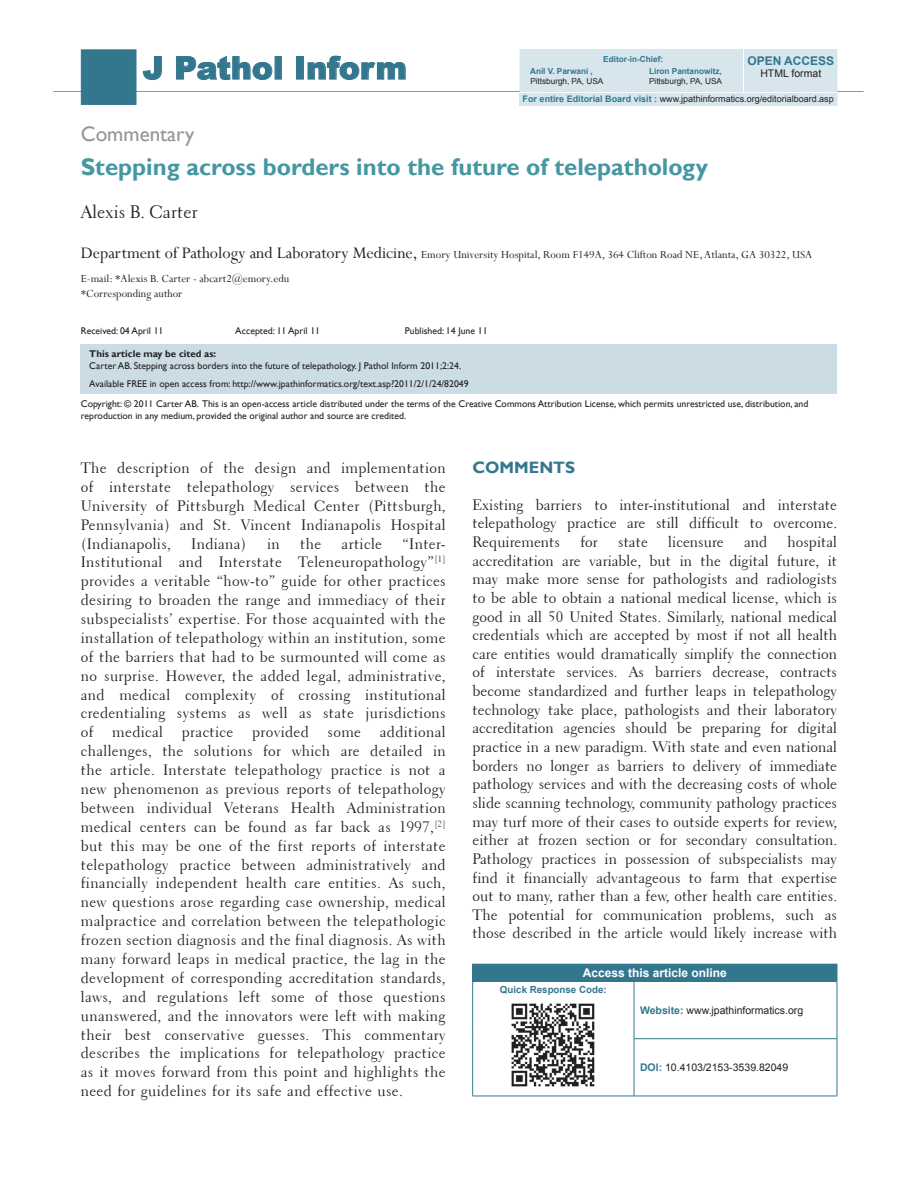
<style>
.page{position:relative;width:918px;height:1188px;background:#fff}
.page>*{position:absolute;margin:0;border:0;box-sizing:border-box;transform-origin:0 0}
.t1{font:900 31.5px "Arial";color:#33778f}
.Article_title{font:700 24px "Gill Sans";color:#4597a2}
.Article_Type{font:21px "Gill Sans";color:#939598}
.Author_name{font:18px "Transitional 521 BT Roman A";color:#231f20}
.t2{font:700 16.5px "Gill Sans";color:#33778f}
.TX{font:15px/18.9px "Transitional 521 BT Roman A";color:#231f20;text-align:justify}
.TX-2{font:15px "Transitional 521 BT Roman A";letter-spacing:.02em;color:#231f20}
.Author_dept{font:12px "Perpetua";color:#231f20}
.E-mails{font:12px/15px "Perpetua";color:#231f20}
.t3{font:700 12px "Arial";color:#fff}
.t4{font:700 12px "Arial";color:#33778f}
.t5{font:10.5px "Arial";color:#231f20}
.Published{font:9.75px/11.7px "Gill Sans";color:#231f20}
.t6{font:700 9.75px "Arial";color:#33778f}
.t7{font:9px "Arial";color:#231f20}
.t8{font:700 8.25px "Arial";letter-spacing:-.005em;color:#33778f}
.t9{font:8.25px "Arial";letter-spacing:-.005em;color:#231f20}
.s1{font-weight:700;color:#33778f}
.s2{font-size:18px}
.s3{font-weight:700}
</style>
<div class="page">
<hr style="left:54px;top:91px;width:810px;height:1px;background:#939598">
<svg style="left:143px;top:56px;width:19px;height:24px"></svg>
<svg style="left:176px;top:56px;width:96px;height:24px"></svg>
<div style="left:275px;top:56px;width:7px;height:23px;border:1px solid #33778f"></div>
<div style="left:296px;top:56px;width:8px;height:23px;border:1px solid #33778f"></div>
<svg style="left:308px;top:56px;width:98px;height:24px"></svg>
<div style="left:81px;top:49px;width:56px;height:56px;background:#33778f;border:1px solid #33778f"></div>
<div style="left:520px;top:49px;width:222px;height:43px;background:#d7e5ec"></div>
<div style="left:520px;top:93px;width:317px;height:13px;background:#d7e5ec"></div>
<div style="left:745px;top:49px;width:92px;height:43px;background:#d7e5ec"></div>
<div style="left:81px;top:344px;width:756px;height:50px;background:#cbdce5"></div>
<div style="left:473px;top:964px;width:364px;height:17px;background:#33778f"></div>
<svg style="left:472px;top:965px;width:1px;height:16px"></svg>
<hr style="left:472px;top:964px;width:162px;height:1px;background:#33778f">
<svg style="left:837px;top:964px;width:1px;height:17px"></svg>
<hr style="left:472px;top:982px;width:1px;height:57px;background:#33778f">
<hr style="left:472px;top:1039px;width:1px;height:57px;background:#33778f">
<hr style="left:472px;top:981px;width:162px;height:1px;background:#33778f">
<hr style="left:634px;top:982px;width:1px;height:57px;background:#33778f">
<hr style="left:634px;top:981px;width:203px;height:1px;background:#33778f">
<hr style="left:837px;top:982px;width:1px;height:57px;background:#33778f">
<hr style="left:472px;top:1096px;width:162px;height:1px;background:#33778f">
<hr style="left:634px;top:1039px;width:1px;height:57px;background:#33778f">
<hr style="left:634px;top:1038px;width:203px;height:1px;background:#33778f">
<hr style="left:837px;top:1039px;width:1px;height:57px;background:#33778f">
<hr style="left:634px;top:1096px;width:203px;height:1px;background:#33778f">
<img style="left:511px;top:1003px;width:84px;height:84px">
<p class="t1" style="left:143px;top:45px;width:266px">J Pathol Inform</p>
<p class="t8" style="left:603px;top:54px;width:62px">Editor-in-Chief:</p>
<p class="t4" style="left:747px;top:53px;width:88px">OPEN ACCESS</p>
<p class="t5" style="left:760px;top:67px;width:62px">HTML format</p>
<p class="t8" style="left:530px;top:66px;width:64px">Anil V. Parwani ,</p>
<p class="t8" style="left:649px;top:66px;width:74px">Liron Pantanowitz,</p>
<p class="t9" style="left:530px;top:76px;width:74px">Pittsburgh, PA, USA</p>
<p class="t9" style="left:649px;top:76px;width:74px">Pittsburgh, PA, USA</p>
<p class="t7" style="left:523px;top:93px;width:313px"><span class="s1">For entire Editorial Board visit :</span> www.jpathinformatics.org/editorialboard.asp</p>
<p class="Article_Type" style="left:81px;top:122px;width:115px">Commentary</p>
<p class="Article_title" style="left:81px;top:153px;width:629px">Stepping across borders into the future of telepathology</p>
<p class="Author_name" style="left:81px;top:200px;width:119px">Alexis B. Carter</p>
<p class="Author_dept" style="left:81px;top:247px;width:733px"><span class="s2">Department of Pathology and Laboratory Medicine,</span> Emory University Hospital, Room F149A, 364 Clifton Road NE, Atlanta, GA 30322, USA</p>
<p class="E-mails" style="left:81px;top:270px;width:210px">E-mail: *Alexis B. Carter - abcart2@emory.edu *Corresponding author</p>
<p class="Published" style="left:81px;top:325px;width:84px">Received: 04 April 11</p>
<p class="Published" style="left:235px;top:325px;width:86px">Accepted: 11 April 11</p>
<p class="Published" style="left:405px;top:325px;width:84px">Published: 14 June 11</p>
<p class="Published" style="left:89px;top:348px;width:373px"><span class="s3">This article may be cited as:<br></span>Carter AB. Stepping across borders into the future of telepathology. J Pathol Inform 2011;2:24.</p>
<p class="Published" style="left:89px;top:378px;width:381px">Available FREE in open access from: http://www.jpathinformatics.org/text.asp?2011/2/1/24/82049</p>
<p class="Published" style="left:81px;top:398px;width:729px">Copyright: © 2011 Carter AB. This is an open-access article distributed under the terms of the Creative Commons Attribution License, which permits unrestricted use, distribution, and reproduction in any medium, provided the original author and source are credited.</p>
<p class="TX" style="left:81px;top:458px;width:366px">The description of the design and implementation of interstate telepathology services between the University of Pittsburgh Medical Center (Pittsburgh, Pennsylvania) and St. Vincent Indianapolis Hospital (Indianapolis,</p>
<p class="TX-2" style="left:191px;top:534px;width:57px">Indiana)</p>
<p class="TX" style="left:267px;top:534px;width:14px">in</p>
<p class="TX" style="left:300px;top:534px;width:23px">the</p>
<p class="TX-2" style="left:342px;top:534px;width:42px">article</p>
<p class="TX" style="left:81px;top:534px;width:366px;text-indent:322px">“Inter-Institutional and Interstate Teleneuropathology”<sup>[1] </sup>provides a veritable “how-to” guide for other practices desiring to broaden the range and immediacy of their subspecialists’ expertise. For those acquainted with the installation of telepathology within an institution, some of the barriers that had to be surmounted will come as no surprise. However, the added legal, administrative, and medical complexity of crossing institutional credentialing systems as well as state jurisdictions of medical practice provided some additional challenges, the solutions for which are detailed in the article. Interstate telepathology practice is not a new phenomenon as previous reports of telepathology between individual Veterans Health Administration medical centers can be found as far back as 1997,<sup>[2] </sup>but this may be one of the first reports of interstate telepathology practice between administratively and financially independent health care entities. As such, new questions arose regarding case ownership, medical malpractice and correlation between the telepathologic frozen section diagnosis and the final diagnosis. As with many forward leaps in medical practice, the lag in the development of corresponding accreditation standards, laws, and regulations left some of those questions unanswered, and the innovators were left with making their best conservative guesses. This commentary describes the implications for telepathology practice as it moves forward from this point and highlights the need for guidelines for its safe and effective use.</p>
<h1 class="t2" style="left:472px;top:457px;width:104px">COMMENTS</h1>
<p class="TX" style="left:472px;top:495px;width:366px">Existing barriers to inter-institutional and interstate telepathology practice are still difficult to overcome.<br>Requirements</p>
<p class="TX" style="left:472px;top:533px;width:366px;text-indent:315px">hospital accreditation are variable, but in the digital future, it may make more sense for pathologists and radiologists to be able to obtain a national medical license, which is good in all 50 United States. Similarly, national medical credentials which are accepted by most if not all health care entities would dramatically simplify the connection of interstate services. As barriers decrease, contracts become standardized and further leaps in telepathology technology take place, pathologists and their laboratory accreditation agencies should be preparing for digital practice in a new paradigm. With state and even national borders no longer as barriers to delivery of immediate pathology services and with the decreasing costs of whole slide scanning technology, community pathology practices may turf more of their cases to outside experts for review, either at frozen section or for secondary consultation.<br>Pathology practices in possession of subspecialists may find it financially advantageous to farm that expertise out to many, rather than a few, other health care entities.<br>The potential for communication problems, such as those described in the article would likely increase with</p>
<p class="t3" style="left:583px;top:965px;width:146px">Access this article online</p>
<p class="t6" style="left:500px;top:983px;width:108px">Quick Response Code:</p>
<p class="t5" style="left:640px;top:1003px;width:165px"><span class="s1">Website:</span> www.jpathinformatics.org</p>
<p class="TX" style="left:580px;top:532px;width:19px">for</p>
<p class="TX" style="left:618px;top:532px;width:31px">state</p>
<p class="TX" style="left:668px;top:532px;width:57px">licensure</p>
<p class="TX" style="left:744px;top:532px;width:25px">and</p>
<p class="t5" style="left:640px;top:1061px;width:150px"><span class="s1">DOI:</span> 10.4103/2153-3539.82049</p>
</div>
